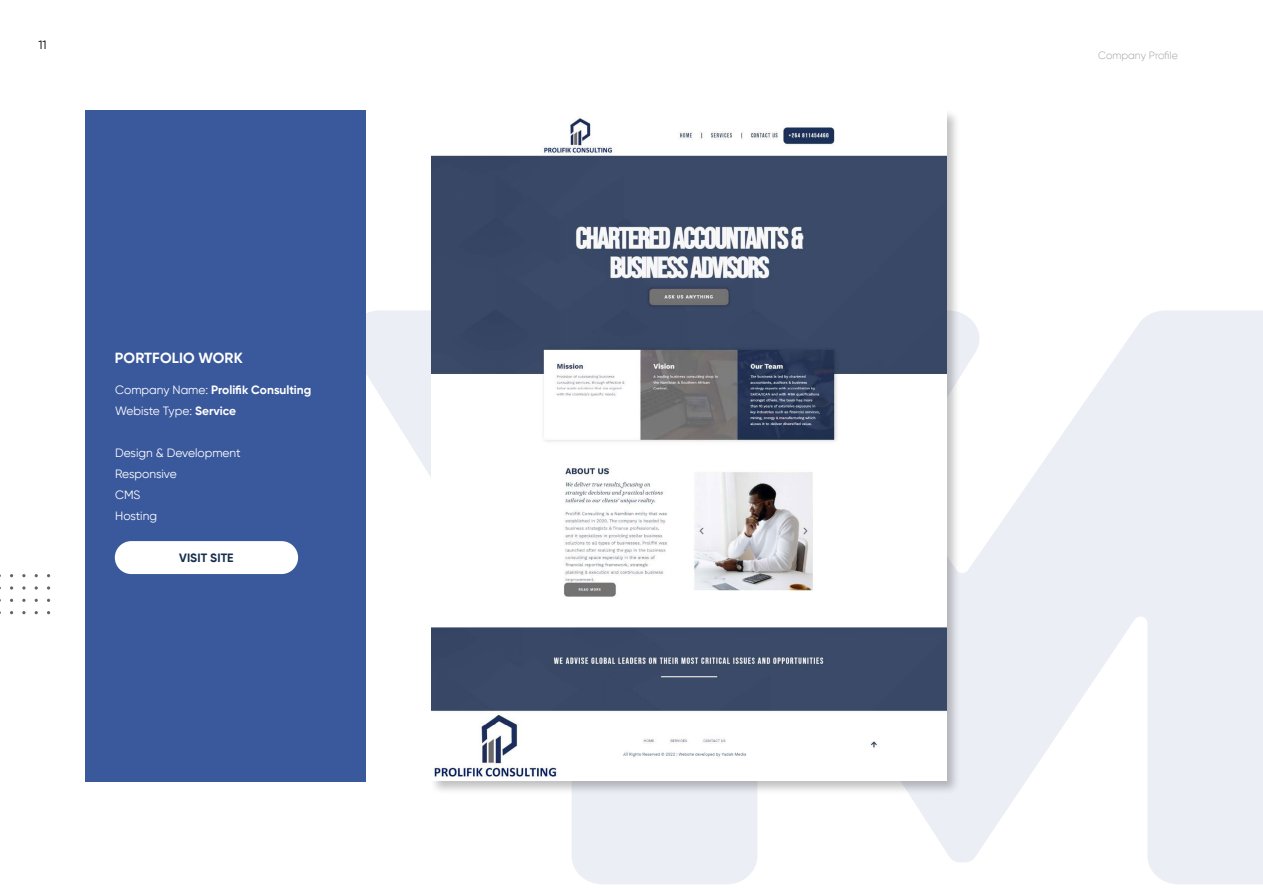
<style>
.page{position:relative;width:1263px;height:893px;background:#fff}
.page>*{position:absolute;margin:0;border:0;box-sizing:border-box;transform-origin:0 0}
.t1{font:700 14.7px "Gilroy";letter-spacing:.01em;color:#fff}
.t2{font:700 12px/21px "Gilroy";color:#fff}
.t3{font:12px/21px "Gilroy";color:#fff}
.t4{font:700 12px "Gilroy";letter-spacing:.01em;color:#152d4a}
.t5{font:12px "Gilroy";color:#000}
.t6{font:300 10.5px "Gilroy";letter-spacing:-.005em;color:#a1a3a5}
.s1{font-weight:400}
</style>
<div class="page">
<svg style="left:987px;top:310px;width:276px;height:574px;fill:#ebeef5"></svg>
<svg style="left:366px;top:310px;width:621px;height:574px"></svg>
<svg style="left:22px;top:611px;width:4px;height:3px"></svg>
<svg style="left:22px;top:599px;width:4px;height:3px"></svg>
<svg style="left:47px;top:586px;width:3px;height:4px"></svg>
<svg style="left:35px;top:586px;width:3px;height:4px"></svg>
<svg style="left:22px;top:586px;width:4px;height:4px"></svg>
<svg style="left:10px;top:586px;width:3px;height:4px"></svg>
<svg style="left:22px;top:574px;width:4px;height:3px"></svg>
<div style="left:85px;top:111px;width:281px;height:671px;background:#3a589c"></div>
<div style="left:115px;top:541px;width:183px;height:33px;background:#fff;border-radius:16px"></div>
<div style="left:430px;top:109px;width:530px;height:686px;background:#000;opacity:.25"></div>
<img style="left:432px;top:111px;width:514px;height:670px">
<p class="t5" style="left:38px;top:37px;width:10px">11</p>
<p class="t1" style="left:115px;top:348px;width:129px">PORTFOLIO WORK</p>
<p class="t2" style="left:115px;top:379px;width:198px"><span class="s1">Company Name:</span> Prolifik Consulting<br><span class="s1">Webiste Type:</span> Service</p>
<p class="t3" style="left:115px;top:442px;width:127px">Design &amp; Development<br>Responsive<br>CMS<br>Hosting</p>
<p class="t4" style="left:179px;top:550px;width:56px">VISIT SITE</p>
<p class="t6" style="left:1098px;top:49px;width:81px">Company Profile</p>
</div>
